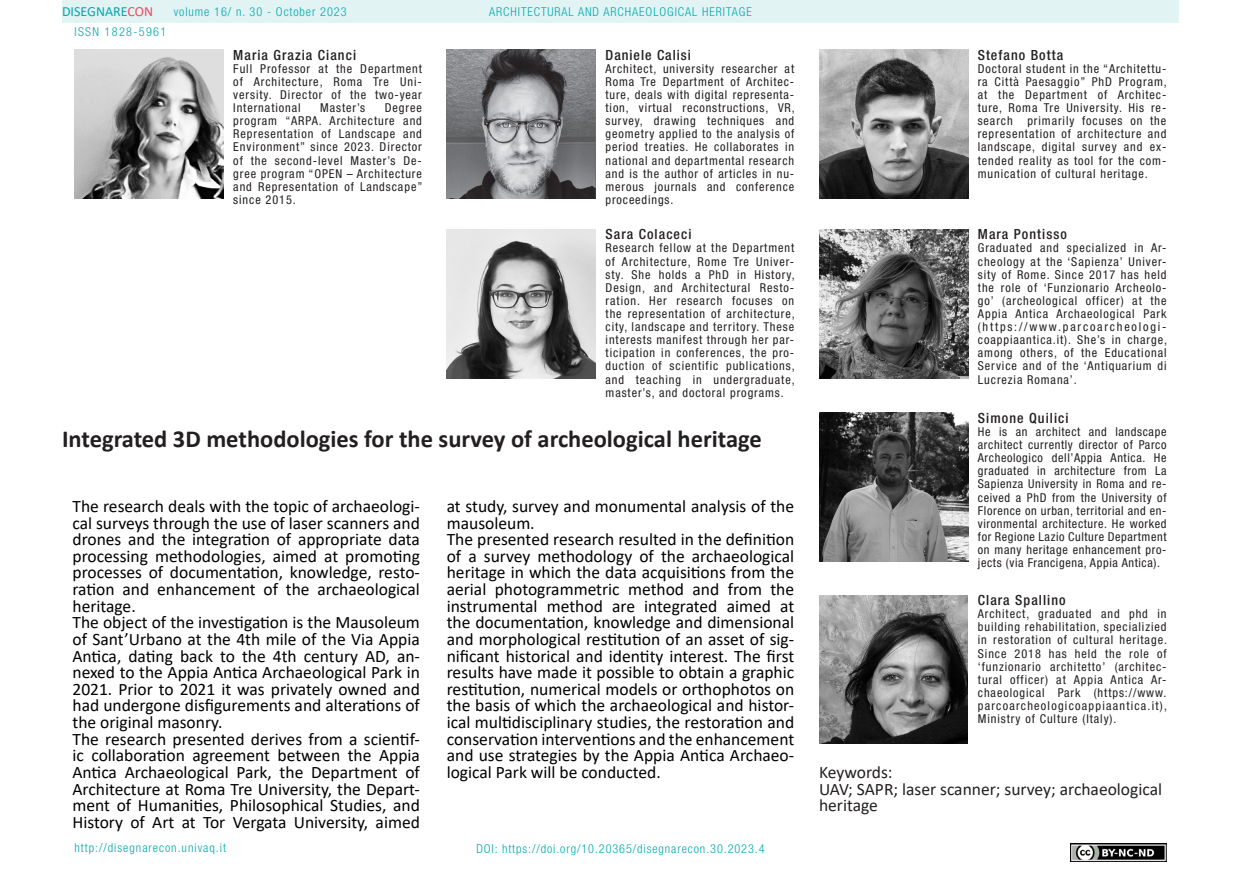
<style>
.page{position:relative;width:1241px;height:893px;background:#fff}
.page>*{position:absolute;margin:0;border:0;box-sizing:border-box;transform-origin:0 0}
.t1{font:700 24.5px "Calibri";color:#231f20}
.t2{font:17.5px/16.6px "Calibri";color:#000}
.t3{font:17.5px/16.6px "Calibri";color:#231f20}
.t4{font:500 condensed 14px "Helvetica Neue LT Std";letter-spacing:.075em;color:#231f20}
.t5{font:14px "Calibri";color:#00aaad}
.t6{font:condensed 12.25px/13.1px "Helvetica Neue LT Std";letter-spacing:.075em;color:#231f20;text-align:justify}
.t7{font:300 condensed 12.25px "Helvetica Neue LT Std";letter-spacing:.075em;color:#00aaad}
.t8{font:300 condensed 12.25px "Helvetica Neue LT Std";letter-spacing:.11em;color:#00aaad}
.s1{color:#f24862}
</style>
<div class="page">
<div style="left:62px;top:0;width:1116px;height:23px;background:#e2f3f4"></div>
<img style="left:1070px;top:843px;width:96px;height:18px">
<img style="left:446px;top:50px;width:149px;height:148px">
<img style="left:74px;top:50px;width:149px;height:148px">
<img style="left:446px;top:229px;width:149px;height:149px">
<img style="left:819px;top:50px;width:149px;height:148px">
<img style="left:819px;top:229px;width:149px;height:149px">
<img style="left:819px;top:413px;width:149px;height:148px">
<img style="left:819px;top:595px;width:148px;height:149px">
<p class="t5" style="left:62px;top:2px;width:93px">DISEGNARE<span class="s1">CON</span></p>
<p class="t7" style="left:489px;top:5px;width:264px">ARCHITECTURAL AND ARCHAEOLOGICAL HERITAGE</p>
<p class="t7" style="left:174px;top:5px;width:174px">volume 16/ n. 30 - October 2023</p>
<p class="t8" style="left:74px;top:24px;width:93px">ISSN 1828-5961</p>
<p class="t4" style="left:605px;top:46px;width:87px">Daniele Calisi</p>
<p class="t6" style="left:605px;top:62px;width:190px">Architect, university researcher at Roma Tre Department of Architec&shy;ture, deals with digital representa&shy;tion, virtual reconstructions, VR, survey, drawing techniques and geometry applied to the analysis of period treaties. He collaborates in national and departmental research and is the author of articles in nu&shy;merous journals and conference proceedings.</p>
<p class="t4" style="left:605px;top:226px;width:87px">Sara Colaceci</p>
<p class="t6" style="left:605px;top:241px;width:190px">Research fellow at the Department of Architecture, Rome Tre Univer&shy;sty. She holds a PhD in History, Design, and Architectural Resto&shy;ration. Her research focuses on the representation of architecture, city, landscape and territory. These interests manifest through her par&shy;ticipation in conferences, the pro&shy;duction of scientific publications, and teaching in undergraduate, master’s, and doctoral programs.</p>
<h1 class="t1" style="left:62px;top:421px;width:701px">Integrated 3D methodologies for the survey of archeological heritage</h1>
<p class="t4" style="left:233px;top:46px;width:124px">Maria Grazia Cianci</p>
<p class="t6" style="left:233px;top:62px;width:190px">Full Professor at the Department of Architecture, Roma Tre Uni&shy;versity. Director of the two-year International</p>
<p class="t6" style="left:233px;top:101px;width:190px;text-indent:151px">Degree program “ARPA. Architecture and Representation of Landscape and Environment” since 2023. Director of the second-level Master’s De&shy;gree program “OPEN – Architecture and Representation of Landscape” since 2015.</p>
<p class="t6" style="left:320px;top:101px;width:46px">Master’s</p>
<p class="t2" style="left:72px;top:497px;width:349px">The research deals with the topic of archaeologi&shy;cal surveys through the use of laser scanners and drones and the integration of appropriate data processing methodologies, aimed at promoting processes of documentation, knowledge, resto&shy;ration and enhancement of the archaeological heritage.<br>The object of the investigation is the Mausoleum of Sant’Urbano at the 4th mile of the Via Appia Antica, dating back to the 4th century AD, an&shy;nexed to the Appia Antica Archaeological Park in 2021. Prior to 2021 it was privately owned and had undergone disfigurements and alterations of the original masonry.<br>The research presented derives from a scientif&shy;ic collaboration agreement between the Appia Antica Archaeological Park, the Department of Architecture at Roma Tre University, the Depart&shy;ment of Humanities, Philosophical Studies, and History of Art at Tor Vergata University, aimed</p>
<p class="t7" style="left:74px;top:841px;width:153px">http://disegnarecon.univaq.it</p>
<p class="t2" style="left:446px;top:497px;width:349px">at study, survey and monumental analysis of the mausoleum.<br>The presented research resulted in the definition of a survey methodology of the archaeological heritage in which the data acquisitions from the aerial photogrammetric method and from the instrumental method are integrated aimed at the documentation, knowledge and dimensional and morphological restitution of an asset of sig&shy;nificant historical and identity interest. The first results have made it possible to obtain a graphic restitution, numerical models or orthophotos on the basis of which the archaeological and histor&shy;ical multidisciplinary studies, the restoration and conservation interventions and the enhancement and use strategies by the Appia Antica Archaeo&shy;logical Park will be conducted.</p>
<p class="t7" style="left:476px;top:842px;width:290px">DOI: https://doi.org/10.20365/disegnarecon.30.2023.4</p>
<p class="t4" style="left:977px;top:46px;width:87px">Stefano Botta</p>
<p class="t6" style="left:977px;top:62px;width:190px">Doctoral student in the “Architettu&shy;ra Città Paesaggio” PhD Program, at the Department of Architec&shy;ture, Roma Tre University. His re&shy;search primarily focuses on the representation of architecture and landscape, digital survey and ex&shy;tended reality as tool for the com&shy;munication of cultural heritage.</p>
<p class="t4" style="left:977px;top:226px;width:90px">Mara Pontisso</p>
<p class="t6" style="left:977px;top:241px;width:190px">Graduated and specialized in Ar&shy;cheology at the ‘Sapienza’ Univer&shy;sity of Rome. Since 2017 has held the role of ‘Funzionario Archeolo&shy;go’ (archeological officer) at the Appia Antica Archaeological Park (https://www.parcoarcheologi&shy;coappiaantica.it). She’s in charge, among others, of the Educational Service and of the ‘Antiquarium di Lucrezia Romana’.</p>
<p class="t4" style="left:977px;top:409px;width:92px">Simone Quilici</p>
<p class="t6" style="left:977px;top:425px;width:190px">He is an architect and landscape architect currently director of Parco Archeologico dell’Appia Antica. He graduated in architecture from La Sapienza University in Roma and re&shy;ceived a PhD from the University of Florence on urban, territorial and en&shy;vironmental architecture. He worked for Regione Lazio Culture Department on many heritage enhancement pro&shy;jects (via Francigena, Appia Antica).</p>
<p class="t4" style="left:977px;top:592px;width:89px">Clara Spallino</p>
<p class="t6" style="left:977px;top:607px;width:190px">Architect, graduated and phd in building rehabilitation, specializied in restoration of cultural heritage.<br>Since 2018 has held the role of ‘funzionario architetto’ (architec&shy;tural officer) at Appia Antica Ar&shy;chaeological Park (https://www. parcoarcheologicoappiaantica.it), Ministry of Culture (Italy).</p>
<h2 class="t3" style="left:819px;top:763px;width:344px">Keywords:<br>UAV; SAPR; laser scanner; survey; archaeological heritage</h2>
</div>
